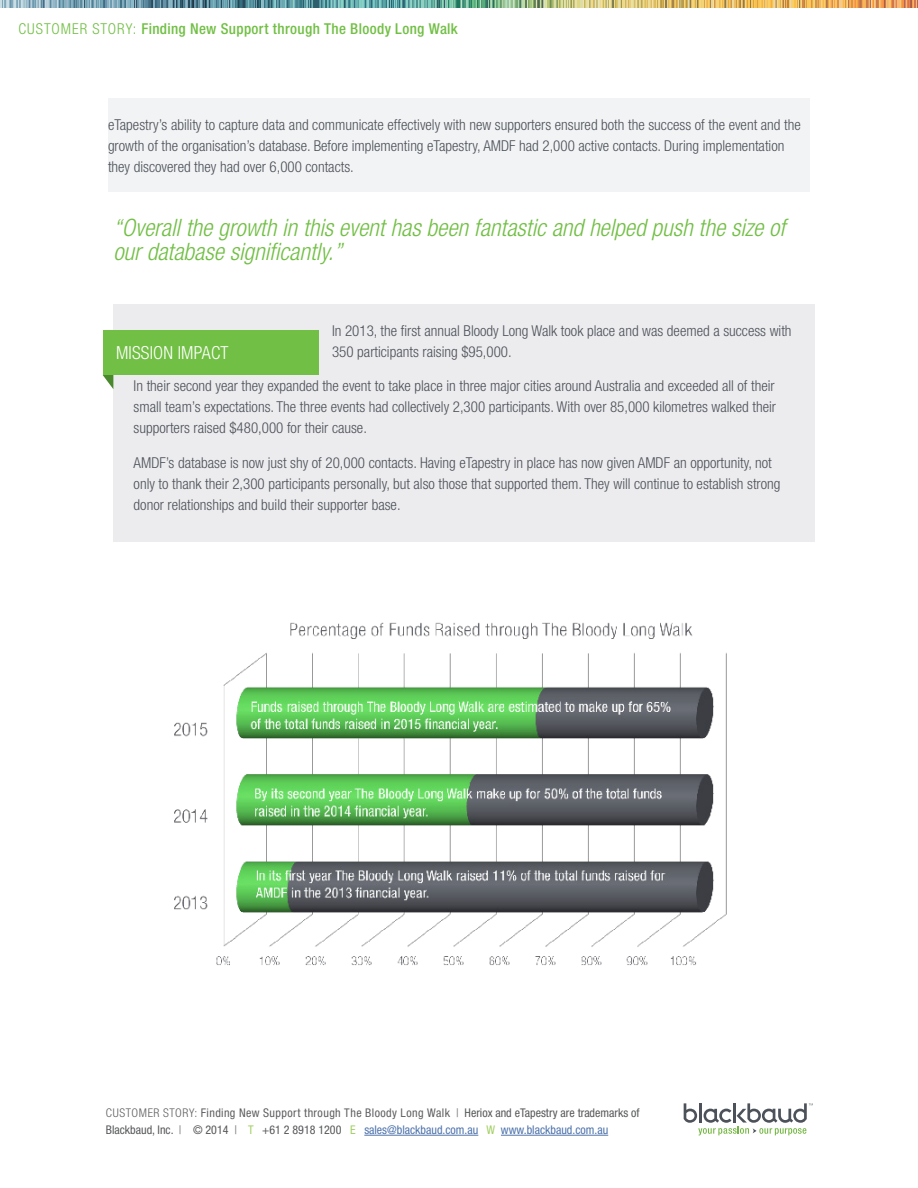
<style>
.page{position:relative;width:918px;height:1188px;background:#fff}
.page>*{position:absolute;margin:0;border:0;box-sizing:border-box;transform-origin:0 0}
.t1{font:italic 300 condensed 24px/24px "Helvetica Neue LT Std";color:#71bf44}
.t2{font:300 condensed 18px "Helvetica Neue LT Std";letter-spacing:.01em;color:#fff}
.t3{font:300 condensed 15px/21px "Helvetica Neue LT Std";color:#4c5159}
.Case_in_Point_Text{font:500 condensed 15px "Helvetica Neue LT Std";letter-spacing:.025em;color:#71bf44}
.t4{font:condensed 12px/17.4px "Helvetica Neue LT Std";color:#57585a}
.s1{font-weight:300}
.s2{font-weight:300;color:#5f5f62}
.s3{color:#5f5f62}
.s4{color:#7d7f82}
.s5{color:#a2cf62}
.s6{color:#4d72ac}
</style>
<div class="page">
<svg style="left:684px;top:1103px;width:129px;height:32px"></svg>
<hr style="left:364px;top:1135px;width:114px;height:1px;background:#4d72ac">
<hr style="left:501px;top:1135px;width:107px;height:1px;background:#4d72ac">
<svg style="left:0;top:0;width:918px;height:8px;background:#9aa98b"></svg>
<div style="left:113px;top:305px;width:702px;height:237px;background:#ececee"></div>
<svg style="left:103px;top:375px;width:10px;height:14px"></svg>
<div style="left:103px;top:330px;width:216px;height:45px;background:#71bf44"></div>
<div style="left:108px;top:99px;width:702px;height:93px;background:#f2f3f4"></div>
<img style="left:174px;top:622px;width:553px;height:343px">
<p class="Case_in_Point_Text" style="left:18px;top:20px;width:441px"><span class="s1">CUSTOMER STORY:</span> Finding New Support through The Bloody Long Walk</p>
<p class="t3" style="left:108px;top:114px;width:694px">eTapestry’s ability to capture data and communicate effectively with new supporters ensured both the success of the event and the growth of the organisation’s database. Before implementing eTapestry, AMDF had 2,000 active contacts. During implementation they discovered they had over 6,000 contacts.</p>
<p class="t1" style="left:113px;top:216px;width:673px">“Overall the growth in this event has been fantastic and helped push the size of our database significantly.”</p>
<p class="t3" style="left:332px;top:320px;width:461px">In 2013, the first annual Bloody Long Walk took place and was deemed a success with<br>350 participants raising $95,000.</p>
<p class="t3" style="left:134px;top:375px;width:644px;text-align:justify">In their second year they expanded the event to take place in three major cities around Australia and exceeded all of their small team’s expectations. The three events had collectively 2,300 participants. With over 85,000 kilometres walked their supporters raised $480,000 for their cause.</p>
<p class="t3" style="left:134px;top:452px;width:648px">AMDF’s database is now just shy of 20,000 contacts. Having eTapestry in place has now given AMDF an opportunity, not only to thank their 2,300 participants personally, but also those that supported them. They will continue to establish strong donor relationships and build their supporter base.</p>
<p class="t2" style="left:116px;top:342px;width:114px">MISSION IMPACT</p>
<p class="t4" style="left:106px;top:1104px;width:535px"><span class="s2">CUSTOMER STORY:</span> <span class="s3">Finding New Support through The Bloody Long Walk</span> <span class="s4">|</span> Heriox and eTapestry are trademarks of<br>Blackbaud, Inc. <span class="s4">|</span> © 2014 <span class="s4">|</span> <span class="s5">T</span> +61 2 8918 1200 <span class="s5">E</span> <span class="s6">sales@blackbaud.com.au</span> <span class="s5">W</span> <span class="s6">www.blackbaud.com.au</span></p>
</div>
